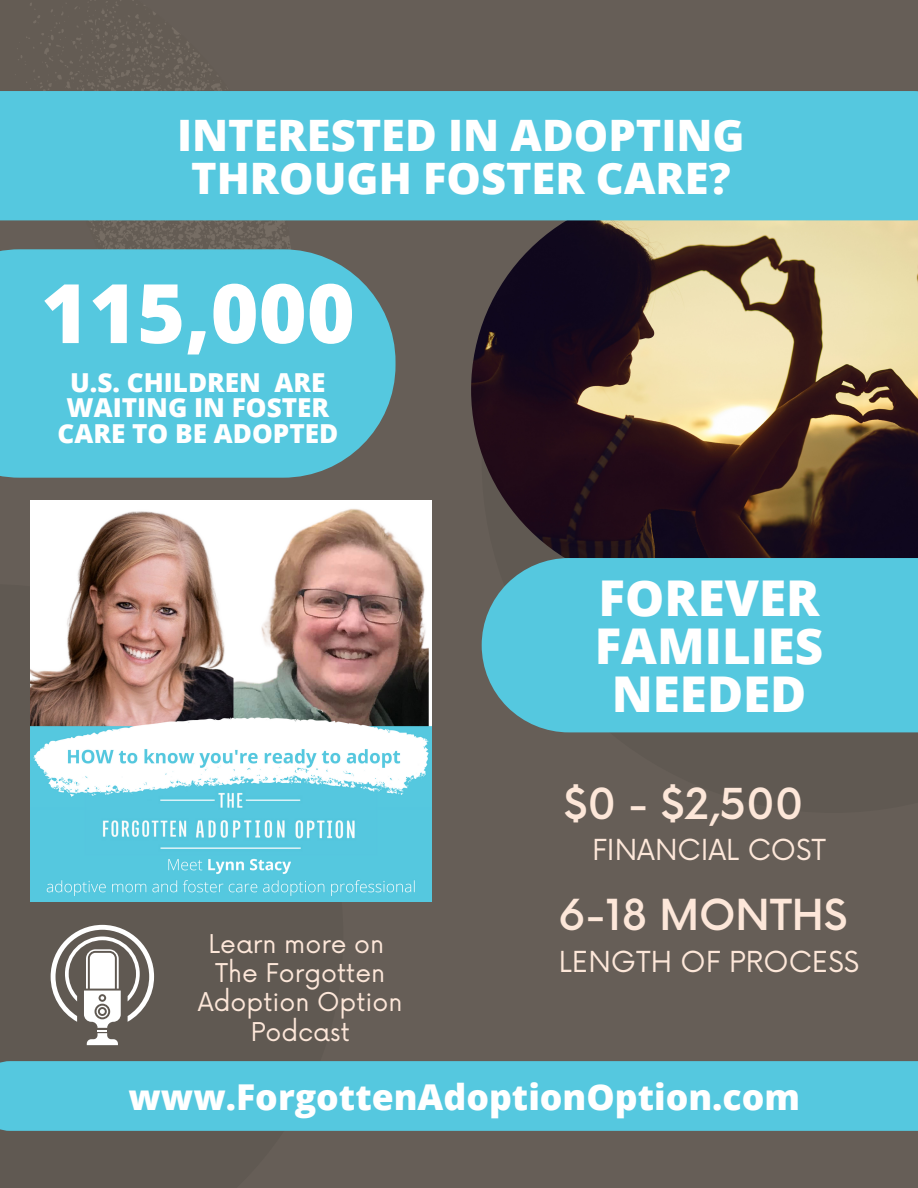
<style>
.page{position:relative;width:918px;height:1188px;background:#665e57}
.page>*{position:absolute;margin:0;border:0;box-sizing:border-box;transform-origin:0 0}
.t1{font:800 82.05px "Open Sans";color:#fff}
.t2{font:800 49.35px/48.3px "Open Sans";color:#fff;text-align:center}
.t3{font:800 43.35px/42.8px "Open Sans";color:#fff;text-align:center}
.t4{font:500 41.7px "Now";color:#fde7d9}
.t5{font:800 35.7px "Open Sans";color:#fff}
.t6{font:28.2px "Now";color:#fde7d9}
.t7{font:800 26.1px/25.5px "Open Sans";color:#fff;text-align:center}
.t8{font:25.2px/29.2px "Now";color:#fde7d9;text-align:center}
</style>
<div class="page">
<svg style="left:0;top:0;width:294px;height:249px"></svg>
<img style="left:471px;top:220px;width:447px;height:338px">
<div style="left:482px;top:558px;width:436px;height:174px;background:#55c8df"></div>
<div style="left:0;top:249px;width:396px;height:229px;background:#55c8df"></div>
<div style="left:0;top:1061px;width:918px;height:70px;background:#55c8df"></div>
<img style="left:30px;top:500px;width:402px;height:402px">
<svg style="left:51px;top:925px;width:103px;height:120px"></svg>
<div style="left:0;top:91px;width:918px;height:129px;background:#55c8df"></div>
<h3 class="t3" style="left:177px;top:113px;width:569px">INTERESTED IN ADOPTING<br>THROUGH FOSTER CARE?</h3>
<h1 class="t1" style="left:41px;top:255px;width:315px">115,000</h1>
<p class="t7" style="left:58px;top:369px;width:282px">U.S. CHILDREN ARE<br>WAITING IN FOSTER<br>CARE TO BE ADOPTED</p>
<p class="t8" style="left:198px;top:931px;width:206px">Learn more on<br>The Forgotten<br>Adoption Option<br>Podcast</p>
<h2 class="t2" style="left:595px;top:572px;width:230px">FOREVER<br>FAMILIES<br>NEEDED</h2>
<h3 class="t4" style="left:564px;top:781px;width:241px">$0 - $2,500</h3>
<p class="t6" style="left:592px;top:834px;width:236px">FINANCIAL COST</p>
<h3 class="t4" style="left:558px;top:893px;width:291px">6-18 MONTHS</h3>
<p class="t6" style="left:559px;top:946px;width:302px">LENGTH OF PROCESS</p>
<h3 class="t5" style="left:129px;top:1072px;width:673px">www.ForgottenAdoptionOption.com</h3>
</div>
